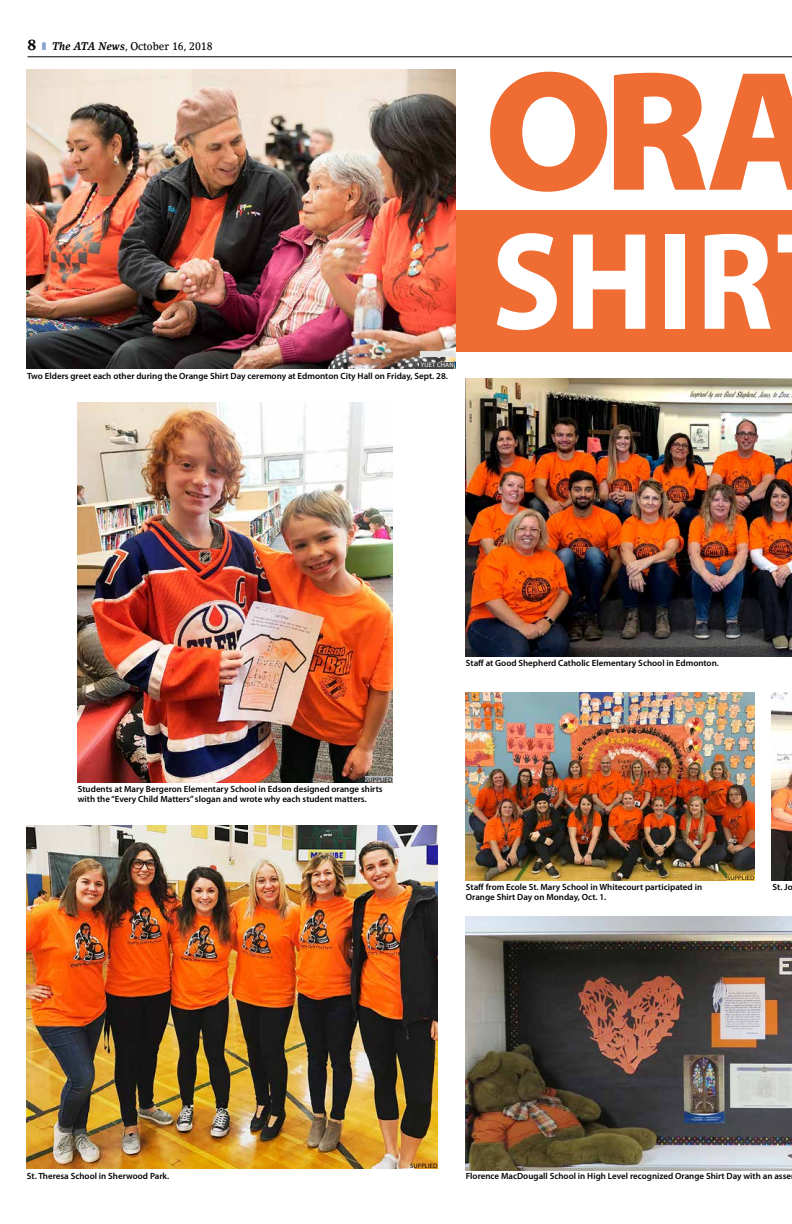
<style>
.page{position:relative;width:792px;height:1224px;background:#fff}
.page>*{position:absolute;margin:0;border:0;box-sizing:border-box;transform-origin:0 0}
.t1{font:900 semi-expanded 172px "Myriad Pro";color:#ef6c33;scale:.93 1}
.t2{font:700 139.8px "Myriad Pro";color:#fff;scale:.93 1}
.t3{font:500 11px "Lino Letter Std";color:#000;scale:.9 1}
.t4{font:600 9px/10px "Myriad Pro";color:#000}
.t5{font:6.5px "Myriad Pro";letter-spacing:.02em;color:#000}
.t6{font:6.5px "Myriad Pro";letter-spacing:.02em;color:#fff}
.s1{font-weight:700;font-size:15px}
.s2{color:#88a2d2}
.s3{font-weight:700;font-style:italic}
</style>
<div class="page">
<div style="left:27px;top:210px;width:765px;height:142px;background:#ef6c33"></div>
<img style="left:27px;top:69px;width:428px;height:300px">
<div style="left:420px;top:352px;width:33px;height:5px;background:#e0e1e1"></div>
<hr style="left:28px;top:57px;width:764px;height:1px;background:#000">
<img style="left:27px;top:825px;width:411px;height:344px">
<img style="left:466px;top:378px;width:326px;height:278px">
<img style="left:772px;top:693px;width:20px;height:187px">
<img style="left:466px;top:693px;width:288px;height:187px">
<img style="left:466px;top:916px;width:326px;height:254px">
<div style="left:419px;top:362px;width:35px;height:7px;background:#474747"></div>
<div style="left:727px;top:875px;width:28px;height:5px;background:#f8c348"></div>
<img style="left:78px;top:403px;width:315px;height:379px">
<div style="left:365px;top:777px;width:28px;height:5px;background:#b7b8b9"></div>
<p class="t3" style="left:28px;top:39px;width:207px"><span class="s1">8</span> <span class="s2">❚</span> <span class="s3">The ATA News</span>, October 16, 2018</p>
<p class="t6" style="left:421px;top:361px;width:34px">YUET CHAN</p>
<p class="t4" style="left:27px;top:370px;width:423px">Two Elders greet each other during the Orange Shirt Day ceremony at Edmonton City Hall on Friday, Sept. 28.</p>
<h1 class="t1" style="left:484px;top:15px;width:368px">ORA</h1>
<h2 class="t2" style="left:492px;top:191px;width:304px">SHIR</h2>
<p class="t5" style="left:365px;top:776px;width:29px">SUPPLIED</p>
<p class="t4" style="left:78px;top:784px;width:306px">Students at Mary Bergeron Elementary School in Edson designed orange shirts with the “Every Child Matters” slogan and wrote why each student matters.</p>
<p class="t4" style="left:466px;top:658px;width:255px">Staff at Good Shepherd Catholic Elementary School in Edmonton.</p>
<p class="t5" style="left:727px;top:874px;width:29px">SUPPLIED</p>
<p class="t4" style="left:466px;top:882px;width:238px">Staff from Ecole St. Mary School in Whitecourt participated in<br>Orange Shirt Day on Monday, Oct. 1.</p>
<p class="t4" style="left:773px;top:882px;width:22px">St. Jo</p>
<p class="t4" style="left:27px;top:1171px;width:144px">St. Theresa School in Sherwood Park.</p>
<p class="t5" style="left:410px;top:1162px;width:29px">SUPPLIED</p>
<p class="t4" style="left:466px;top:1171px;width:327px">Florence MacDougall School in High Level recognized Orange Shirt Day with an asse</p>
</div>
